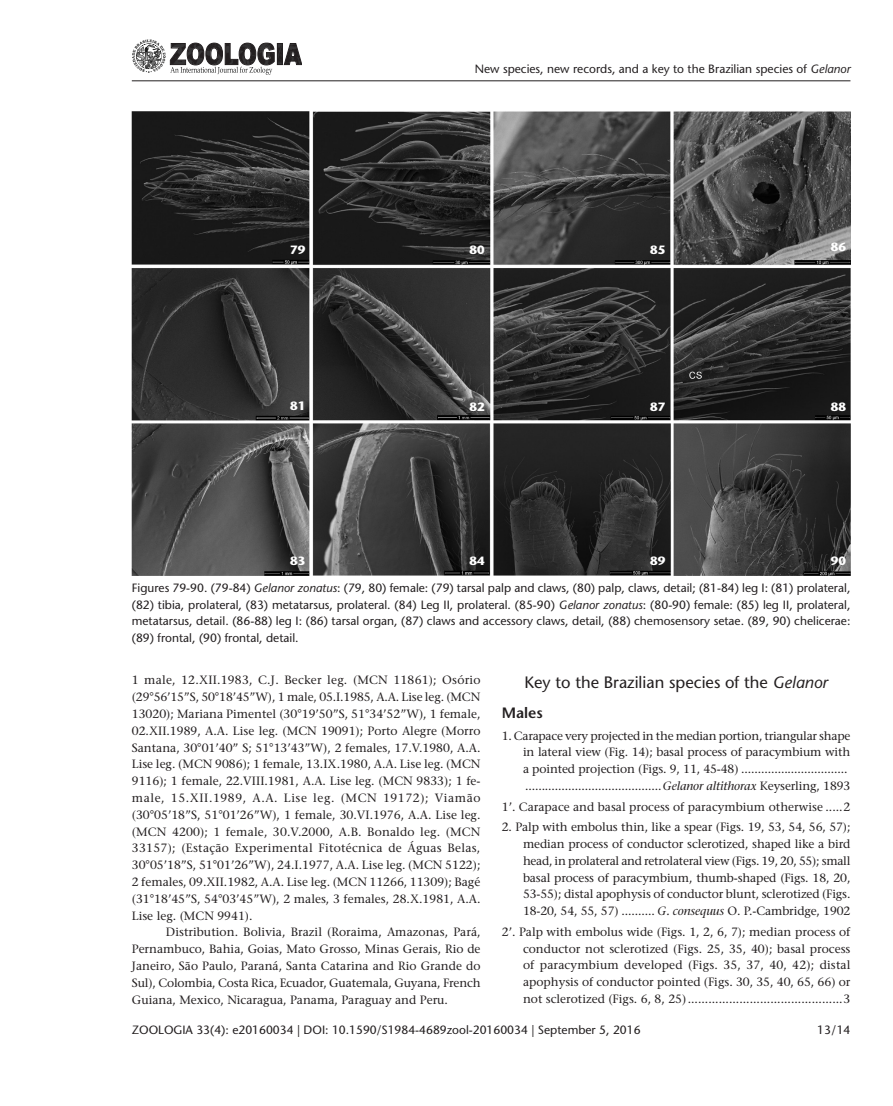
<style>
.page{position:relative;width:893px;height:1106px;background:#fff}
.page>*{position:absolute;margin:0;border:0;box-sizing:border-box;transform-origin:0 0}
._9_Nome_taxa{font:16.5px "Stone Sans";color:#231f20}
._8_Subseções{font:600 15px "Stone Sans";color:#231f20}
._6_Corpo_do_texto{font:12px/16.8px "Stone Serif";color:#231f20;text-align:justify}
._16_Chaves{font:12px/16.8px "Stone Serif";letter-spacing:-.01em;color:#231f20;text-align:justify}
._14_Legendas{font:12px/16.8px "Stone Sans";color:#231f20;text-align:justify}
._18_Figure_number{font:700 12px "Stone Sans";color:#fff}
.s1{font-style:italic}
</style>
<div class="page">
<hr style="left:132px;top:80px;width:718px;height:1px;background:#231f20">
<svg style="left:132px;top:39px;width:170px;height:36px"></svg>
<img style="left:132px;top:111px;width:718px;height:465px">
<p class="_14_Legendas" style="left:475px;top:60px;width:377px">New species, new records, and a key to the Brazilian species of <span class="s1">Gelanor</span></p>
<p class="_18_Figure_number" style="left:290px;top:242px;width:17px">79</p>
<p class="_18_Figure_number" style="left:470px;top:242px;width:17px">80</p>
<p class="_18_Figure_number" style="left:650px;top:242px;width:17px">85</p>
<p class="_18_Figure_number" style="left:831px;top:240px;width:17px">86</p>
<p class="_18_Figure_number" style="left:290px;top:398px;width:17px">81</p>
<p class="_18_Figure_number" style="left:470px;top:399px;width:17px">82</p>
<p class="_18_Figure_number" style="left:650px;top:399px;width:17px">87</p>
<p class="_18_Figure_number" style="left:831px;top:399px;width:17px">88</p>
<p class="_18_Figure_number" style="left:290px;top:554px;width:17px">83</p>
<p class="_18_Figure_number" style="left:470px;top:554px;width:17px">84</p>
<p class="_18_Figure_number" style="left:650px;top:554px;width:17px">89</p>
<p class="_18_Figure_number" style="left:831px;top:554px;width:17px">90</p>
<p class="_14_Legendas" style="left:132px;top:579px;width:720px">Figures 79-90. (79-84) <span class="s1">Gelanor zonatus</span>: (79, 80) female: (79) tarsal palp and claws, (80) palp, claws, detail; (81-84) leg I: (81) prolateral, (82) tibia, prolateral, (83) metatarsus, prolateral. (84) Leg II, prolateral. (85-90) <span class="s1">Gelanor zonatus</span>: (80-90) female: (85) leg II, prolateral, metatarsus, detail. (86-88) leg I: (86) tarsal organ, (87) claws and accessory claws, detail, (88) chemosensory setae. (89, 90) chelicerae: (89) frontal, (90) frontal, detail.</p>
<p class="_6_Corpo_do_texto" style="left:132px;top:671px;width:350px">1 male, 12.XII.1983, C.J. Becker leg. (MCN 11861); Osório (29°56’15”S, 50°18’45”W), 1 male, 05.I.1985, A.A. Lise leg. (MCN 13020); Mariana Pimentel (30°19’50”S, 51°34’52”W), 1 female, 02.XII.1989, A.A. Lise leg. (MCN 19091); Porto Alegre (Morro Santana, 30°01’40” S; 51°13’43”W), 2 females, 17.V.1980, A.A.<br>Lise leg. (MCN 9086); 1 female, 13.IX.1980, A.A. Lise leg. (MCN 9116); 1 female, 22.VIII.1981, A.A. Lise leg. (MCN 9833); 1 fe&shy;male, 15.XII.1989, A.A. Lise leg. (MCN 19172); Viamão (30°05’18”S, 51°01’26”W), 1 female, 30.VI.1976, A.A. Lise leg. (MCN 4200); 1 female, 30.V.2000, A.B. Bonaldo leg. (MCN 33157); (Estação Experimental Fitotécnica de Águas Belas, 30°05’18”S, 51°01’26”W), 24.I.1977, A.A. Lise leg. (MCN 5122); 2 females, 09.XII.1982, A.A. Lise leg. (MCN 11266, 11309); Bagé (31°18’45”S, 54°03’45”W), 2 males, 3 females, 28.X.1981, A.A.<br>Lise leg. (MCN 9941).</p>
<p class="_6_Corpo_do_texto" style="left:132px;top:923px;width:350px;text-indent:34px">Distribution. Bolivia, Brazil (Roraima, Amazonas, Pará, Pernambuco, Bahia, Goias, Mato Grosso, Minas Gerais, Rio de Janeiro, São Paulo, Paraná, Santa Catarina and Rio Grande do Sul), Colombia, Costa Rica, Ecuador, Guatemala, Guyana, French Guiana, Mexico, Nicaragua, Panama, Paraguay and Peru.</p>
<p class="_9_Nome_taxa" style="left:524px;top:672px;width:305px">Key to the Brazilian species of the <span class="s1">Gelanor</span></p>
<p class="_8_Subseções" style="left:502px;top:704px;width:43px">Males</p>
<p class="_16_Chaves" style="left:523px;top:727px;width:329px;text-align:left;text-indent:-21px">1. Carapace very projected in the median portion, triangular shape in lateral view (Fig. 14); basal process of paracymbium with a pointed projection (Figs. 9, 11, 45-48) ................................ .........................................<span class="s1">Gelanor altithorax</span> Keyserling, 1893</p>
<p class="_16_Chaves" style="left:502px;top:798px;width:350px">1’. Carapace and basal process of paracymbium otherwise .....2</p>
<p class="_16_Chaves" style="left:523px;top:818px;width:329px;text-indent:-21px">2. Palp with embolus thin, like a spear (Figs. 19, 53, 54, 56, 57); median process of conductor sclerotized, shaped like a bird head, in prolateral and retrolateral view (Figs. 19, 20, 55); small basal process of paracymbium, thumb-shaped (Figs. 18, 20, 53-55); distal apophysis of conductor blunt, sclerotized (Figs.<br>18-20, 54, 55, 57) .......... <span class="s1">G. consequus</span> O. P.-Cambridge, 1902</p>
<p class="_16_Chaves" style="left:523px;top:923px;width:329px;text-indent:-21px">2’. Palp with embolus wide (Figs. 1, 2, 6, 7); median process of conductor not sclerotized (Figs. 25, 35, 40); basal process of paracymbium developed (Figs. 35, 37, 40, 42); distal apophysis of conductor pointed (Figs. 30, 35, 40, 65, 66) or not sclerotized (Figs. 6, 8, 25).............................................3</p>
<p class="_14_Legendas" style="left:132px;top:1021px;width:510px">ZOOLOGIA 33(4): e20160034 | DOI: 10.1590/S1984-4689zool-20160034 | September 5, 2016</p>
<p class="_14_Legendas" style="left:817px;top:1021px;width:35px">13/14</p>
</div>
